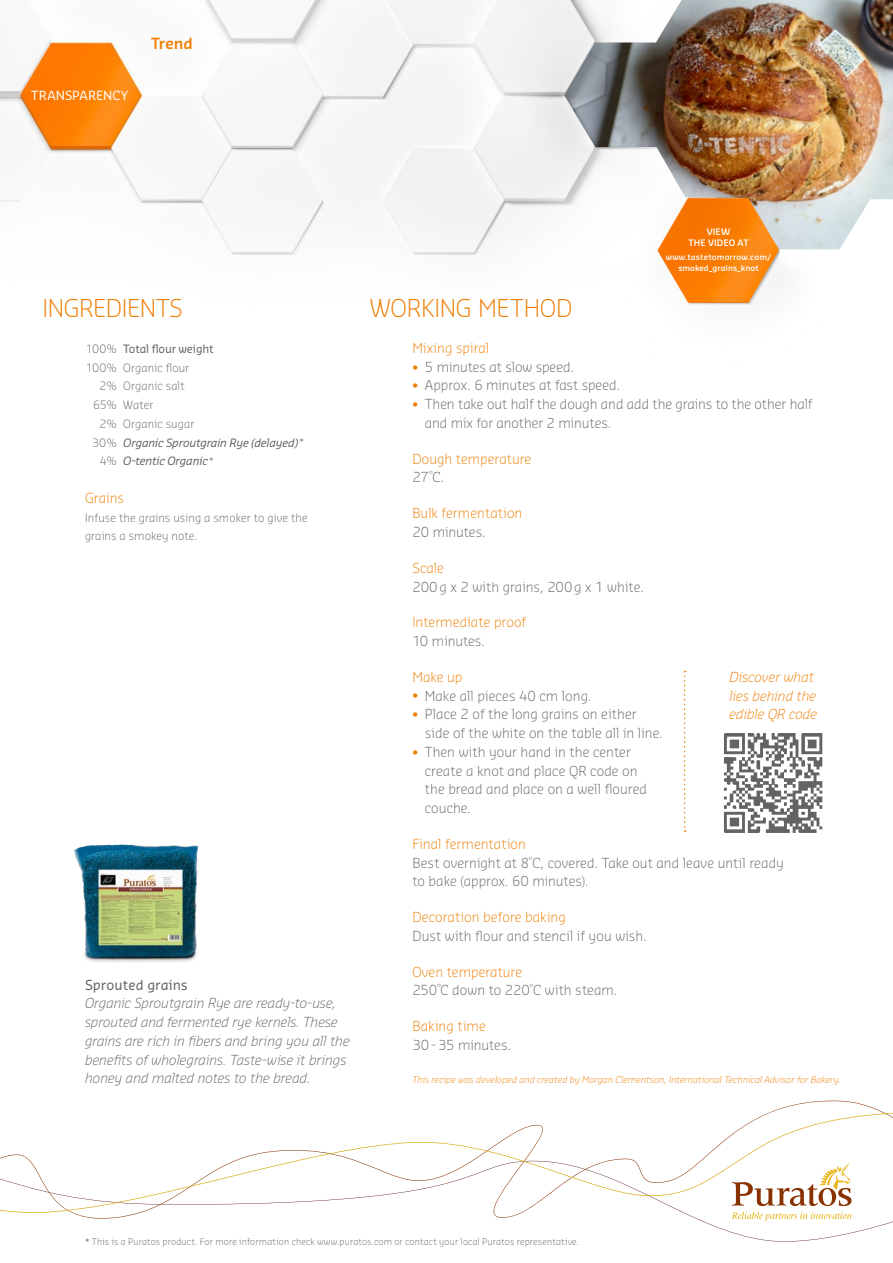
<style>
.page{position:relative;width:893px;height:1263px;background:#fff}
.page>*{position:absolute;margin:0;border:0;box-sizing:border-box;transform-origin:0 0}
.t1{font:300 24px "Sansa Pro";letter-spacing:-.01em;color:#ef7d00}
.t2{font:600 15px "Sansa Pro";letter-spacing:-.005em;color:#ef7d00}
.t3{font:300 13.5px/18.8px "Sansa Pro";color:#646363}
.t4{font:italic 300 13.5px/18.8px "Sansa Pro";color:#646363}
.t5{font:300 13.5px "Sansa Pro";letter-spacing:.005em;color:#ef7d00}
.t6{font:italic 300 13.5px/18.8px "Sansa Pro";letter-spacing:.005em;color:#ef7d00}
.t7{font:13.5px "Sansa Pro";letter-spacing:.005em;color:#646363}
.t8{font:12.3px "Sansa Pro";letter-spacing:.01em;color:#fff}
.t9{font:300 11.25px/18.8px "Sansa Pro";letter-spacing:.01em;color:#646363}
.t10{font:italic 11.25px "Sansa Pro";letter-spacing:-.02em;color:#646363}
.t11{font:11.25px "Sansa Pro";letter-spacing:-.02em;color:#646363}
.t12{font:300 9px "Sansa Pro";letter-spacing:.02em;color:#646363}
.t13{font:italic 300 9px "Sansa Pro";letter-spacing:.015em;color:#ef7d00}
.t14{font:600 8.7px/10.6px "Sansa Pro";letter-spacing:.015em;color:#fff;text-align:center}
.t15{font:600 7.95px/11.1px "Sansa Pro";letter-spacing:.02em;color:#fff;text-align:center}
.s1{font-weight:300}
.s2{font-weight:300;font-style:normal}
.s3{font-weight:300;font-style:normal;font-size:9px}
.s4{font-size:11.25px;color:#ef7d00}
</style>
<div class="page">
<img style="left:73px;top:844px;width:125px;height:118px">
<svg style="left:0;top:1112px;width:893px;height:101px"></svg>
<svg style="left:732px;top:1163px;width:120px;height:43px"></svg>
<svg style="left:732px;top:1212px;width:120px;height:9px"></svg>
<img style="left:0;top:0;width:893px;height:255px">
<img style="left:622px;top:165px;width:214px;height:140px">
<img style="left:724px;top:733px;width:99px;height:100px">
<svg style="left:684px;top:671px;width:2px;height:161px"></svg>
<p class="t8" style="left:31px;top:87px;width:99px">TRANSPARENCY</p>
<p class="t2" style="left:151px;top:34px;width:43px">Trend</p>
<h1 class="t1" style="left:43px;top:292px;width:142px">INGREDIENTS</h1>
<p class="t11" style="left:86px;top:341px;width:129px"><span class="s1">100%</span> Total flour weight</p>
<p class="t9" style="left:86px;top:358px;width:105px">100% Organic flour</p>
<p class="t9" style="left:99px;top:376px;width:87px">2% Organic salt</p>
<p class="t9" style="left:93px;top:395px;width:62px">65% Water</p>
<p class="t9" style="left:99px;top:414px;width:96px">2% Organic sugar</p>
<p class="t10" style="left:92px;top:435px;width:213px"><span class="s2">30%</span> Organic Sproutgrain Rye (delayed)<span class="s3">*</span></p>
<p class="t10" style="left:100px;top:454px;width:115px"><span class="s2">4%</span> O-tentic Organic<span class="s3">*</span></p>
<p class="t5" style="left:85px;top:489px;width:40px">Grains</p>
<p class="t9" style="left:85px;top:508px;width:224px">Infuse the grains using a smoker to give the grains a smokey note.</p>
<p class="t7" style="left:85px;top:976px;width:104px">Sprouted grains</p>
<p class="t4" style="left:85px;top:993px;width:266px">Organic Sproutgrain Rye are ready-to-use, sprouted and fermented rye kernels. These grains are rich in fibers and bring you all the benefits of wholegrains. Taste-wise it brings honey and malted notes to the bread.</p>
<p class="t14" style="left:688px;top:226px;width:62px">VIEW<br>THE VIDEO AT</p>
<p class="t15" style="left:666px;top:251px;width:107px">www.tastetomorrow.com/ smoked_grains_knot</p>
<h1 class="t1" style="left:370px;top:292px;width:204px">WORKING METHOD</h1>
<p class="t5" style="left:412px;top:339px;width:78px">Mixing spiral</p>
<p class="t3" style="left:412px;top:357px;width:163px"><span class="s4">•</span> 5 minutes at slow speed.</p>
<p class="t3" style="left:412px;top:376px;width:209px"><span class="s4">•</span> Approx. 6 minutes at fast speed.</p>
<p class="t3" style="left:425px;top:394px;width:389px;text-indent:-12px"><span class="s4">•</span> Then take out half the dough and add the grains to the other half and mix for another 2 minutes.</p>
<p class="t5" style="left:412px;top:450px;width:120px">Dough temperature</p>
<p class="t3" style="left:412px;top:468px;width:33px">27˚C.</p>
<p class="t5" style="left:412px;top:504px;width:111px">Bulk fermentation</p>
<p class="t3" style="left:412px;top:522px;width:75px">20 minutes.</p>
<p class="t5" style="left:412px;top:559px;width:33px">Scale</p>
<p class="t3" style="left:412px;top:577px;width:233px">200g x 2 with grains, 200g x 1 white.</p>
<p class="t5" style="left:412px;top:613px;width:115px">Intermediate proof</p>
<p class="t3" style="left:412px;top:631px;width:74px">10 minutes.</p>
<p class="t5" style="left:412px;top:668px;width:51px">Make up</p>
<p class="t3" style="left:412px;top:686px;width:181px"><span class="s4">•</span> Make all pieces 40 cm long.</p>
<p class="t3" style="left:425px;top:704px;width:239px;text-indent:-12px"><span class="s4">•</span> Place 2 of the long grains on either side of the white on the table all in line.</p>
<p class="t3" style="left:425px;top:742px;width:224px;text-indent:-12px"><span class="s4">•</span> Then with your hand in the center create a knot and place QR code on the bread and place on a well floured couche.</p>
<p class="t5" style="left:412px;top:835px;width:115px">Final fermentation</p>
<p class="t3" style="left:412px;top:853px;width:373px">Best overnight at 8˚C, covered. Take out and leave until ready to bake (approx. 60 minutes).</p>
<p class="t5" style="left:412px;top:908px;width:155px">Decoration before baking</p>
<p class="t3" style="left:412px;top:926px;width:236px">Dust with flour and stencil if you wish.</p>
<p class="t5" style="left:412px;top:963px;width:111px">Oven temperature</p>
<p class="t3" style="left:412px;top:980px;width:206px">250˚C down to 220˚C with steam.</p>
<p class="t5" style="left:412px;top:1017px;width:75px">Baking time</p>
<p class="t3" style="left:412px;top:1035px;width:100px">30-35 minutes.</p>
<p class="t6" style="left:730px;top:667px;width:89px">Discover what lies behind the edible QR code</p>
<p class="t13" style="left:412px;top:1074px;width:430px">This recipe was developed and created by Morgan Clementson, International Technical Advisor for Bakery.</p>
<p class="t12" style="left:85px;top:1236px;width:496px">* This is a Puratos product. For more information check www.puratos.com or contact your local Puratos representative.</p>
</div>
